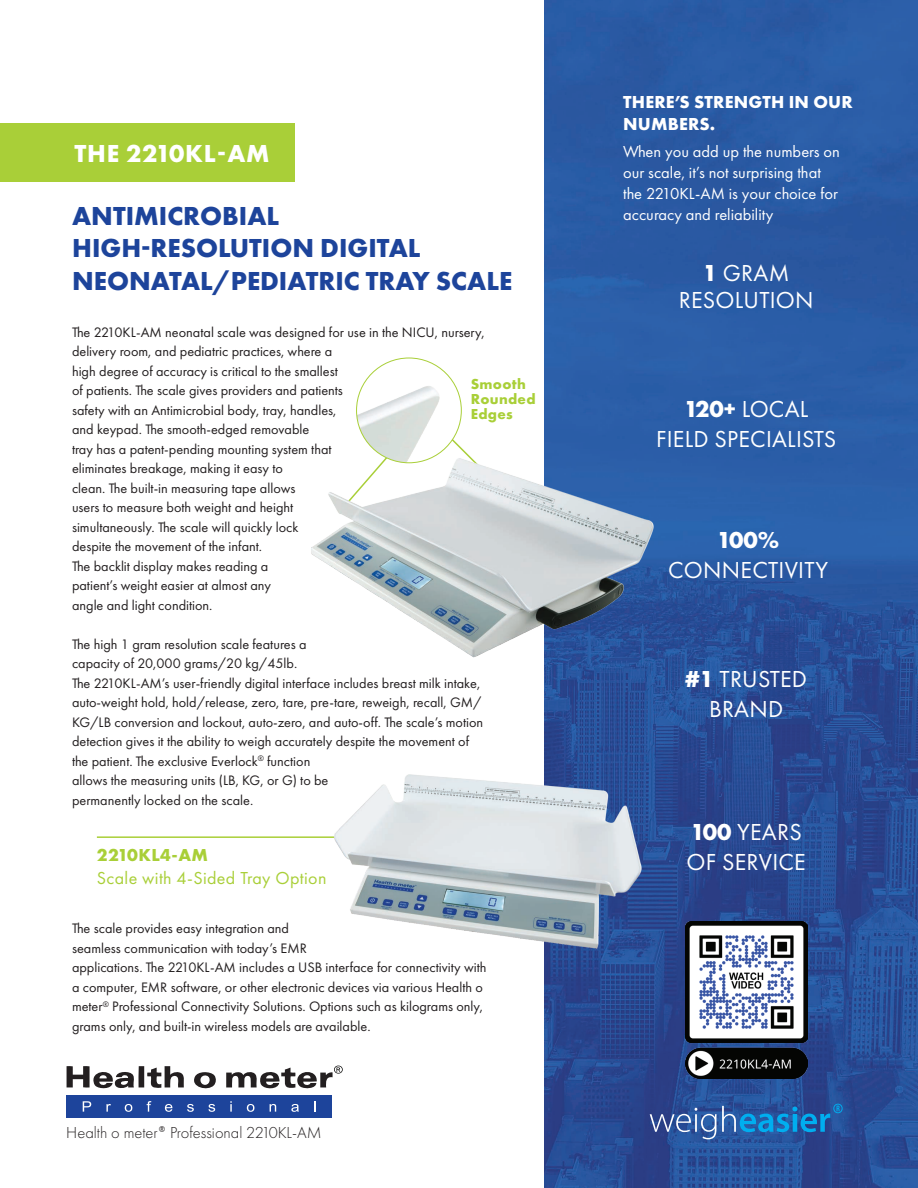
<style>
.page{position:relative;width:918px;height:1188px;background:#fff}
.page>*{position:absolute;margin:0;border:0;box-sizing:border-box;transform-origin:0 0}
.t1{font:700 27px/32.4px "Futura PT";color:#1d449b}
.t2{font:700 25.5px "Futura PT";letter-spacing:.025em;color:#fff}
.t3{font:24px/30px "Futura PT";letter-spacing:.01em;color:#fff;text-align:center}
.t4{font:700 24px "Futura PT";color:#fff}
.t5{font:700 18px/21.6px "Futura PT";letter-spacing:.01em;color:#fff}
.t6{font:18px "Futura PT";letter-spacing:.02em;color:#a9cf38}
.t7{font:700 18px "Futura PT";letter-spacing:.02em;color:#a9cf38}
.t8{font:16.5px/21px "Futura PT";color:#fff}
.t9{font:300 16.5px "Futura PT";color:#231f20}
.t10{font:700 15px/15px "Futura PT";letter-spacing:.02em;color:#a9cf38}
.t11{font:14.25px/19.5px "Futura PT";color:#231f20}
.s1{font-weight:700}
</style>
<div class="page">
<img style="left:544px;top:0;width:374px;height:1188px">
<div style="left:0;top:124px;width:294px;height:58px;background:#a9cf38"></div>
<svg style="left:67px;top:1066px;width:149px;height:23px"></svg>
<svg style="left:226px;top:1066px;width:117px;height:23px"></svg>
<div style="left:67px;top:1095px;width:265px;height:23px;background:#1d449b"></div>
<svg style="left:83px;top:1101px;width:8px;height:11px"></svg>
<svg style="left:106px;top:1104px;width:5px;height:8px"></svg>
<svg style="left:125px;top:1104px;width:7px;height:8px"></svg>
<svg style="left:147px;top:1101px;width:4px;height:11px"></svg>
<svg style="left:165px;top:1104px;width:7px;height:8px"></svg>
<svg style="left:187px;top:1104px;width:7px;height:8px"></svg>
<svg style="left:208px;top:1104px;width:7px;height:8px"></svg>
<svg style="left:230px;top:1101px;width:2px;height:11px"></svg>
<svg style="left:247px;top:1104px;width:7px;height:8px"></svg>
<svg style="left:270px;top:1104px;width:6px;height:8px"></svg>
<svg style="left:291px;top:1104px;width:8px;height:8px"></svg>
<svg style="left:650px;top:1104px;width:193px;height:35px;background:#3166aa"></svg>
<hr style="left:97px;top:836px;width:281px;height:2px;background:#a9cf38">
<img style="left:331px;top:755px;width:314px;height:204px">
<svg style="left:360px;top:432px;width:12px;height:16px"></svg>
<svg style="left:446px;top:423px;width:16px;height:25px"></svg>
<img style="left:311px;top:448px;width:346px;height:217px">
<img style="left:357px;top:358px;width:104px;height:105px;border-radius:52px">
<img style="left:685px;top:921px;width:122px;height:158px">
<h2 class="t2" style="left:74px;top:137px;width:197px">THE 2210KL-AM</h2>
<h1 class="t1" style="left:72px;top:199px;width:442px">ANTIMICROBIAL<br>HIGH-RESOLUTION DIGITAL<br>NEONATAL/PEDIATRIC TRAY SCALE</h1>
<p class="t11" style="left:72px;top:322px;width:414px">The 2210KL-AM neonatal scale was designed for use in the NICU, nursery, delivery room, and pediatric practices, where a<br>high degree of accuracy is critical to the smallest<br>of patients. The scale gives providers and patients<br>safety with an Antimicrobial body, tray, handles,<br>and keypad. The smooth-edged removable<br>tray has a patent-pending mounting system that<br>eliminates breakage, making it easy to<br>clean. The built-in measuring tape allows<br>users to measure both weight and height<br>simultaneously. The scale will quickly lock<br>despite the movement of the infant.<br>The backlit display makes reading a<br>patient’s weight easier at almost any<br>angle and light condition.</p>
<p class="t11" style="left:72px;top:634px;width:413px">The high 1 gram resolution scale features a<br>capacity of 20,000 grams/20 kg/45lb.<br>The 2210KL-AM’s user-friendly digital interface includes breast milk intake, auto-weight hold, hold/release, zero, tare, pre-tare, reweigh, recall, GM/ KG/LB conversion and lockout, auto-zero, and auto-off. The scale’s motion detection gives it the ability to weigh accurately despite the movement of the patient. The exclusive Everlock<sup>®</sup> function<br>allows the measuring units (LB, KG, or G) to be<br>permanently locked on the scale.</p>
<p class="t10" style="left:471px;top:376px;width:66px">Smooth<br>Rounded<br>Edges</p>
<p class="t7" style="left:97px;top:844px;width:113px">2210KL4-AM</p>
<p class="t6" style="left:97px;top:867px;width:231px">Scale with 4-Sided Tray Option</p>
<p class="t11" style="left:72px;top:919px;width:416px">The scale provides easy integration and<br>seamless communication with today’s EMR<br>applications. The 2210KL-AM includes a USB interface for connectivity with a computer, EMR software, or other electronic devices via various Health o meter<sup>®</sup> Professional Connectivity Solutions. Options such as kilograms only, grams only, and built-in wireless models are available.</p>
<p class="t9" style="left:66px;top:1124px;width:257px">Health o meter<sup>®</sup> Professional 2210KL-AM</p>
<p class="t5" style="left:623px;top:91px;width:231px">THERE’S STRENGTH IN OUR<br>NUMBERS.</p>
<p class="t8" style="left:623px;top:140px;width:218px">When you add up the numbers on our scale, it’s not surprising that the 2210KL-AM is your choice for accuracy and reliability</p>
<h3 class="t3" style="left:679px;top:259px;width:136px;line-height:27px"><span class="s1">1</span> GRAM<br>RESOLUTION</h3>
<h3 class="t3" style="left:656px;top:394px;width:182px"><span class="s1">120+</span> LOCAL<br>FIELD SPECIALISTS</h3>
<h3 class="t4" style="left:717px;top:525px;width:64px">100%</h3>
<h3 class="t3" style="left:668px;top:555px;width:161px">CONNECTIVITY</h3>
<h3 class="t3" style="left:685px;top:664px;width:124px"><span class="s1">#1</span> TRUSTED<br>BRAND</h3>
<h3 class="t3" style="left:687px;top:817px;width:121px;text-align:left"><span class="s1">100</span> YEARS<br>OF SERVICE</h3>
</div>
